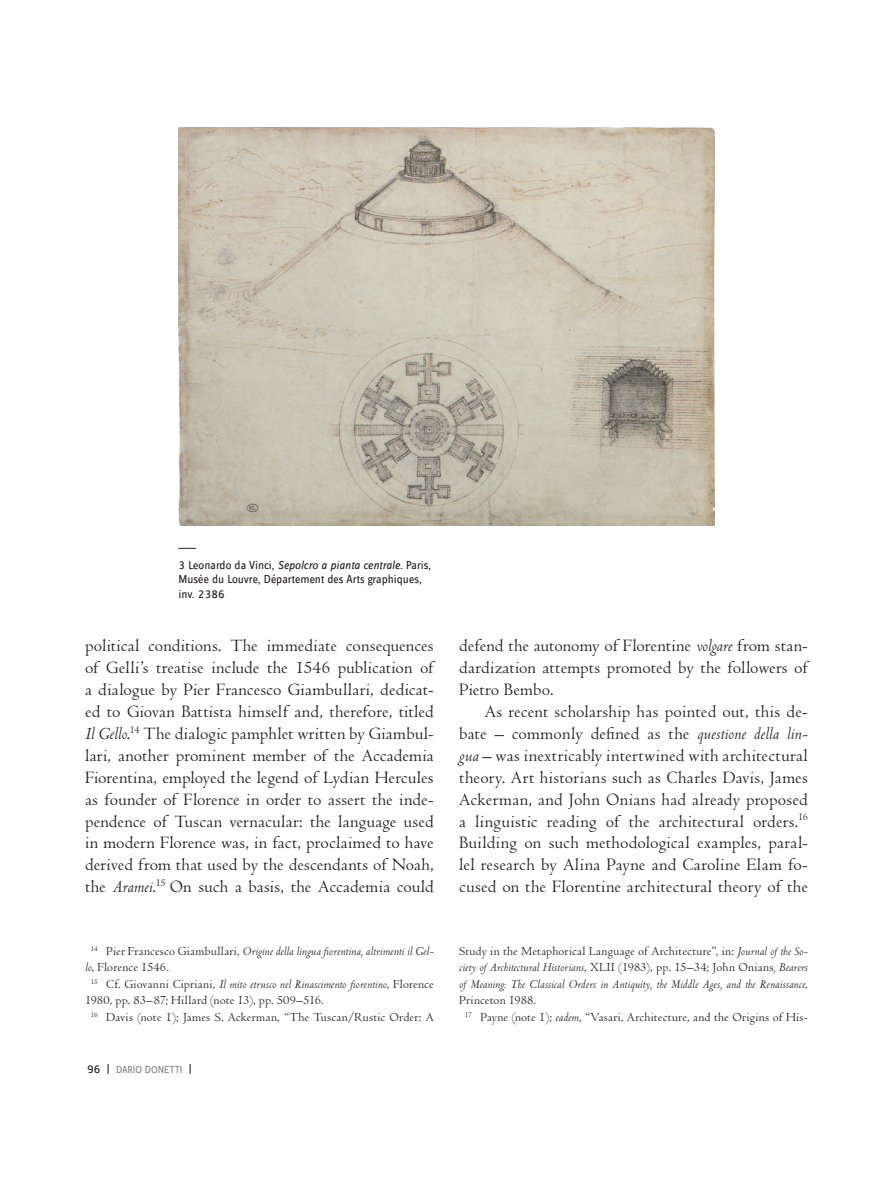
<style>
.page{position:relative;width:893px;height:1191px;background:#fff}
.page>*{position:absolute;margin:0;border:0;box-sizing:border-box;transform-origin:0 0}
.t1{font:18px/21.9px "Centaur MT Pro";letter-spacing:.015em;color:#231f20;text-align:justify}
.t2{font:italic 12.75px "Centaur MT Pro";letter-spacing:.01em;color:#231f20}
.t3{font:12.75px "Centaur MT Pro";letter-spacing:.015em;color:#231f20}
.t4{font:12px/23px "Zine Sans Display Offc";color:#231f20}
.t5{font:10.5px "Zine Sans Display Offc";color:#808285}
.s1{font-style:italic}
.s2{font-style:normal}
.s3{font-size:12px;color:#231f20}
</style>
<div class="page">
<img style="left:179px;top:128px;width:535px;height:398px">
<p class="t4" style="left:179px;top:531px;width:254px">____<br>3 Leonardo da Vinci, <span class="s1">Sepolcro a pianta centrale</span>. Paris,</p>
<p class="t4" style="left:179px;top:572px;width:245px;line-height:14.4px">Musée du Louvre, Département des Arts graphiques, inv. 2386</p>
<p class="t1" style="left:85px;top:635px;width:351px">political conditions. The immediate consequences of Gelli’s treatise include the 1546 publication of a dialogue by Pier Francesco Giambullari, dedicat&shy;ed to Giovan Battista himself and, therefore, titled <span class="s1">Il Gello</span>.<sup>14</sup> The dialogic pamphlet written by Giambul&shy;lari, another prominent member of the Accademia Fiorentina, employed the legend of Lydian Hercules as founder of Florence in order to assert the inde&shy;pendence of Tuscan vernacular: the language used in modern Florence was, in fact, proclaimed to have derived from that used by the descendants of Noah, the <span class="s1">Aramei</span>.<sup>15</sup> On such a basis, the Accademia could</p>
<p class="t1" style="left:459px;top:635px;width:351px">defend the autonomy of Florentine <span class="s1">volgare</span> from stan&shy;dardization attempts promoted by the followers of Pietro Bembo.</p>
<p class="t1" style="left:459px;top:701px;width:350px;text-indent:26px">As recent scholarship has pointed out, this de&shy;bate – commonly defined as the <span class="s1">questione della lin&shy;gua</span> – was inextricably intertwined with architectural theory. Art historians such as Charles Davis, James Ackerman, and John Onians had already proposed a linguistic reading of the architectural orders.<sup>16<br></sup>Building on such methodological examples, paral&shy;lel research by Alina Payne and Caroline Elam fo&shy;cused on the Florentine architectural theory of the</p>
<p class="t2" style="left:91px;top:943px;width:344px"><sup>14</sup> <span class="s2">Pier Francesco Giambullari,</span> Origine della lingua fiorentina, altrimenti il Gel-</p>
<p class="t3" style="left:85px;top:960px;width:85px"><span class="s1">lo</span>, Florence 1546.</p>
<p class="t2" style="left:91px;top:976px;width:345px"><sup>15</sup> <span class="s2">Cf. Giovanni Cipriani,</span> Il mito etrusco nel Rinascimento fiorentino<span class="s2">, Florence</span></p>
<p class="t3" style="left:85px;top:993px;width:240px">1980, pp. 83–87; Hillard (note 13), pp. 509–516.</p>
<p class="t3" style="left:91px;top:1010px;width:344px"><sup>16</sup> Davis (note 1); James S. Ackerman, “The Tuscan/Rustic Order: A</p>
<p class="t5" style="left:87px;top:1064px;width:106px"><span class="s3">96 |</span> DARIO DONETTI <span class="s3">|</span></p>
<p class="t3" style="left:459px;top:944px;width:350px">Study in the Metaphorical Language of Architecture”, in: <span class="s1">Journal of the So-</span></p>
<p class="t2" style="left:459px;top:959px;width:350px">ciety of Architectural Historians<span class="s2">, XLII (1983), pp. 15–34; John Onians</span>, Bearers</p>
<p class="t2" style="left:459px;top:976px;width:350px">of Meaning: The Classical Orders in Antiquity, the Middle Ages, and the Renaissance<span class="s2">,</span></p>
<p class="t3" style="left:459px;top:993px;width:78px">Princeton 1988.</p>
<p class="t3" style="left:465px;top:1010px;width:344px"><sup>17</sup> Payne (note 1); <span class="s1">eadem</span>, “Vasari, Architecture, and the Origins of His-</p>
</div>
